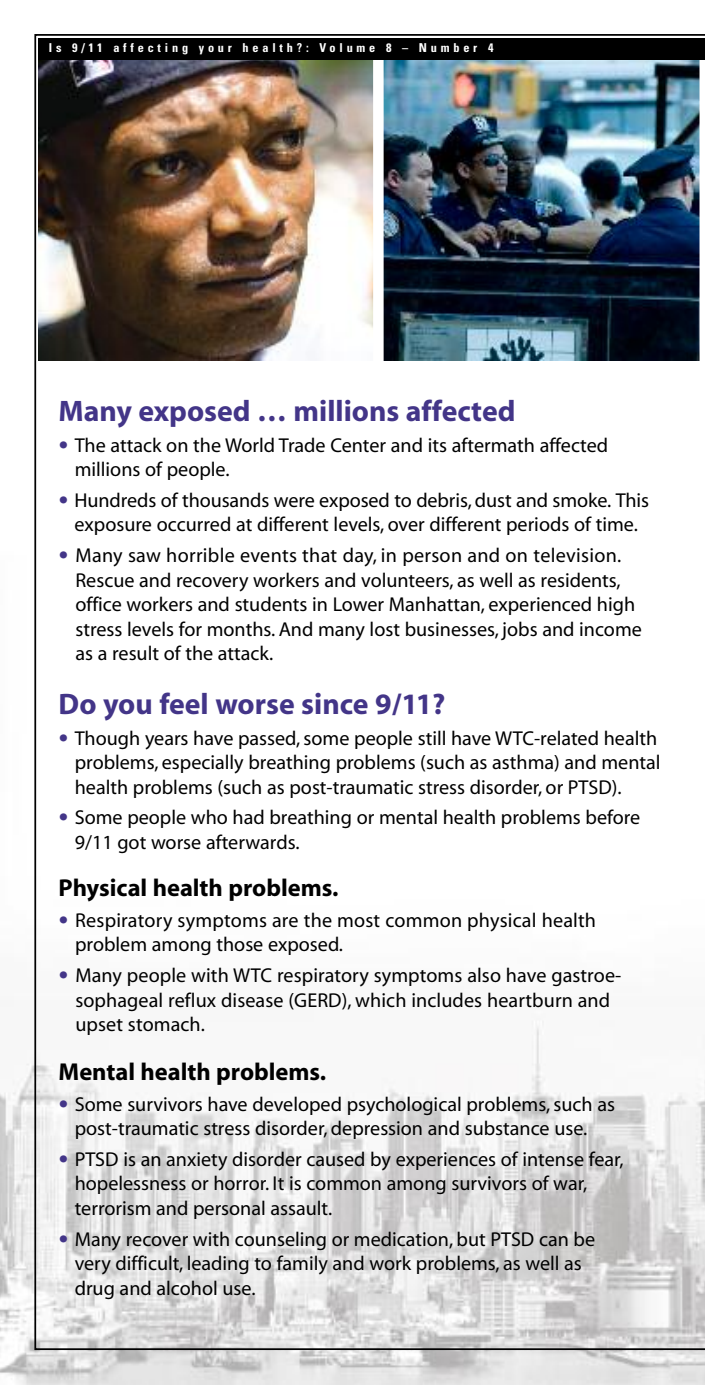
<style>
.page{position:relative;width:705px;height:1385px;background:#fff}
.page>*{position:absolute;margin:0;border:0;box-sizing:border-box;transform-origin:0 0}
.t1{font:700 29.75px "Myriad";color:#433588}
.t2{font:700 24.5px "Myriad";color:#000}
.t3{font:20.12px/24.5px "Myriad";color:#000}
.t4{font:700 condensed 12.25px "Univers";letter-spacing:.31em;color:#fff}
.s1{font-family:"Berling";color:#433588}
</style>
<div class="page">
<img style="left:0;top:1063px;width:704px;height:322px">
<img style="left:34px;top:34px;width:670px;height:1316px">
<div style="left:38px;top:38px;width:666px;height:21px;background:#000"></div>
<p class="t4" style="left:49px;top:44px;width:446px">Is 9/11 affecting your health?: Volume 8 – Number 4</p>
<h1 class="t1" style="left:58px;top:400px;width:458px">Many exposed … millions affected</h1>
<p class="t3" style="left:75px;top:434px;width:534px;text-indent:-16px"><span class="s1">•</span> The attack on the World Trade Center and its aftermath affected millions of people.</p>
<p class="t3" style="left:58px;top:490px;width:591px;text-align:center"><span class="s1">•</span> Hundreds of thousands were exposed to debris, dust and smoke. This exposure occurred at different levels, over different periods of time.</p>
<p class="t3" style="left:75px;top:545px;width:567px;text-indent:-17px"><span class="s1">•</span> Many saw horrible events that day, in person and on television.<br>Rescue and recovery workers and volunteers, as well as residents, office workers and students in Lower Manhattan, experienced high stress levels for months. And many lost businesses, jobs and income as a result of the attack.</p>
<h1 class="t1" style="left:58px;top:693px;width:388px">Do you feel worse since 9/11?</h1>
<p class="t3" style="left:75px;top:727px;width:587px;text-indent:-16px"><span class="s1">•</span> Though years have passed, some people still have WTC-related health problems, especially breathing problems (such as asthma) and mental health problems (such as post-traumatic stress disorder, or PTSD).</p>
<p class="t3" style="left:75px;top:807px;width:566px;text-indent:-16px"><span class="s1">•</span> Some people who had breathing or mental health problems before<br>9/11 got worse afterwards.</p>
<p class="t2" style="left:58px;top:878px;width:281px">Physical health problems.</p>
<p class="t3" style="left:75px;top:909px;width:522px;text-indent:-17px"><span class="s1">•</span> Respiratory symptoms are the most common physical health problem among those exposed.</p>
<p class="t3" style="left:75px;top:965px;width:547px;text-indent:-17px"><span class="s1">•</span> Many people with WTC respiratory symptoms also have gastroe&shy;sophageal reflux disease (GERD), which includes heartburn and upset stomach.</p>
<p class="t2" style="left:58px;top:1062px;width:269px">Mental health problems.</p>
<p class="t3" style="left:58px;top:1093px;width:558px;text-align:center"><span class="s1">•</span> Some survivors have developed psychological problems, such as post-traumatic stress disorder, depression and substance use.</p>
<p class="t3" style="left:75px;top:1148px;width:550px;text-indent:-16px"><span class="s1">•</span> PTSD is an anxiety disorder caused by experiences of intense fear, hopelessness or horror. It is common among survivors of war, terrorism and personal assault.</p>
<p class="t3" style="left:75px;top:1228px;width:521px;text-indent:-16px"><span class="s1">•</span> Many recover with counseling or medication, but PTSD can be very difficult, leading to family and work problems, as well as drug and alcohol use.</p>
</div>
